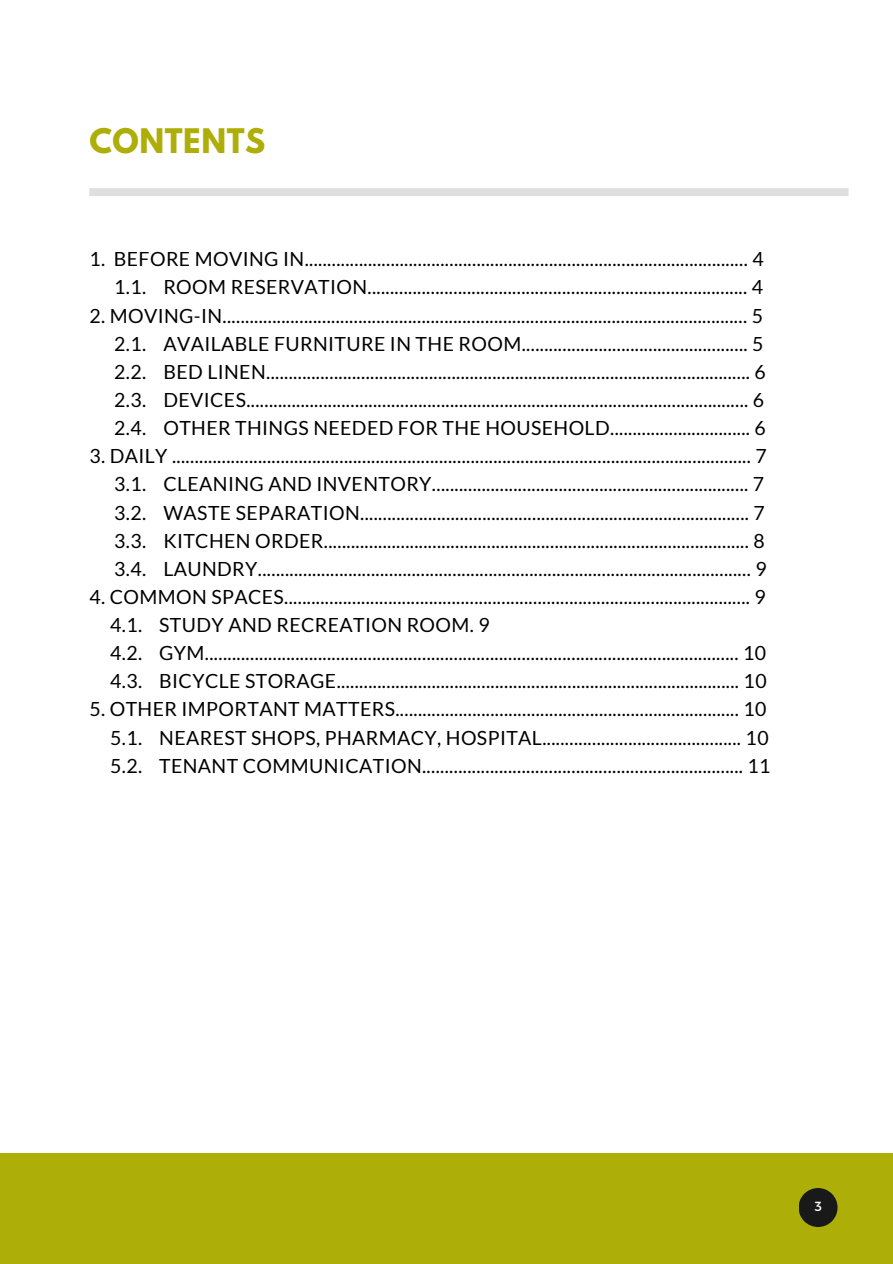
<style>
.page{position:relative;width:893px;height:1264px;background:#fff}
.page>*{position:absolute;margin:0;border:0;box-sizing:border-box;transform-origin:0 0}
.t1{font:700 30px "League Spartan";letter-spacing:.02em;color:#aeae08}
.t2{font:19.5px "Lato";letter-spacing:.02em;color:#000}
.t3{font:13.2px "Montserrat";color:#fff}
</style>
<div class="page">
<div style="left:89px;top:188px;width:759px;height:8px;background:#e1dfdd"></div>
<div style="left:0;top:1153px;width:892px;height:110px;background:#aeae08"></div>
<svg style="left:799px;top:1188px;width:38px;height:38px"></svg>
<p class="t1" style="left:89px;top:126px;width:177px">CONTENTS</p>
<h1 class="t2" style="left:89px;top:247px;width:675px">1. BEFORE MOVING IN.................................................................................................. 4</h1>
<p class="t2" style="left:114px;top:275px;width:650px">1.1. ROOM RESERVATION.................................................................................... 4</p>
<p class="t2" style="left:89px;top:303px;width:675px">2. MOVING-IN.................................................................................................................... 5</p>
<p class="t2" style="left:114px;top:331px;width:650px">2.1. AVAILABLE FURNITURE IN THE ROOM.................................................. 5</p>
<p class="t2" style="left:114px;top:359px;width:653px">2.2. BED LINEN........................................................................................................... 6</p>
<p class="t2" style="left:114px;top:388px;width:651px">2.3. DEVICES............................................................................................................... 6</p>
<p class="t2" style="left:114px;top:416px;width:653px">2.4. OTHER THINGS NEEDED FOR THE HOUSEHOLD............................... 6</p>
<p class="t2" style="left:89px;top:444px;width:679px">3. DAILY ................................................................................................................................ 7</p>
<p class="t2" style="left:114px;top:472px;width:651px">3.1. CLEANING AND INVENTORY...................................................................... 7</p>
<p class="t2" style="left:114px;top:500px;width:652px">3.2. WASTE SEPARATION...................................................................................... 7</p>
<p class="t2" style="left:114px;top:528px;width:652px">3.3. KITCHEN ORDER.............................................................................................. 8</p>
<p class="t2" style="left:114px;top:556px;width:653px">3.4. LAUNDRY............................................................................................................. 9</p>
<p class="t2" style="left:89px;top:584px;width:678px">4. COMMON SPACES....................................................................................................... 9</p>
<p class="t2" style="left:110px;top:613px;width:381px">4.1. STUDY AND RECREATION ROOM. 9</p>
<p class="t2" style="left:110px;top:641px;width:657px">4.2. GYM...................................................................................................................... 10</p>
<p class="t2" style="left:110px;top:669px;width:658px">4.3. BICYCLE STORAGE......................................................................................... 10</p>
<p class="t2" style="left:89px;top:697px;width:678px">5. OTHER IMPORTANT MATTERS............................................................................ 10</p>
<p class="t2" style="left:110px;top:725px;width:660px">5.1. NEAREST SHOPS, PHARMACY, HOSPITAL............................................ 10</p>
<p class="t2" style="left:110px;top:753px;width:662px">5.2. TENANT COMMUNICATION....................................................................... 11</p>
<p class="t3" style="left:814px;top:1197px;width:9px">3</p>
</div>
